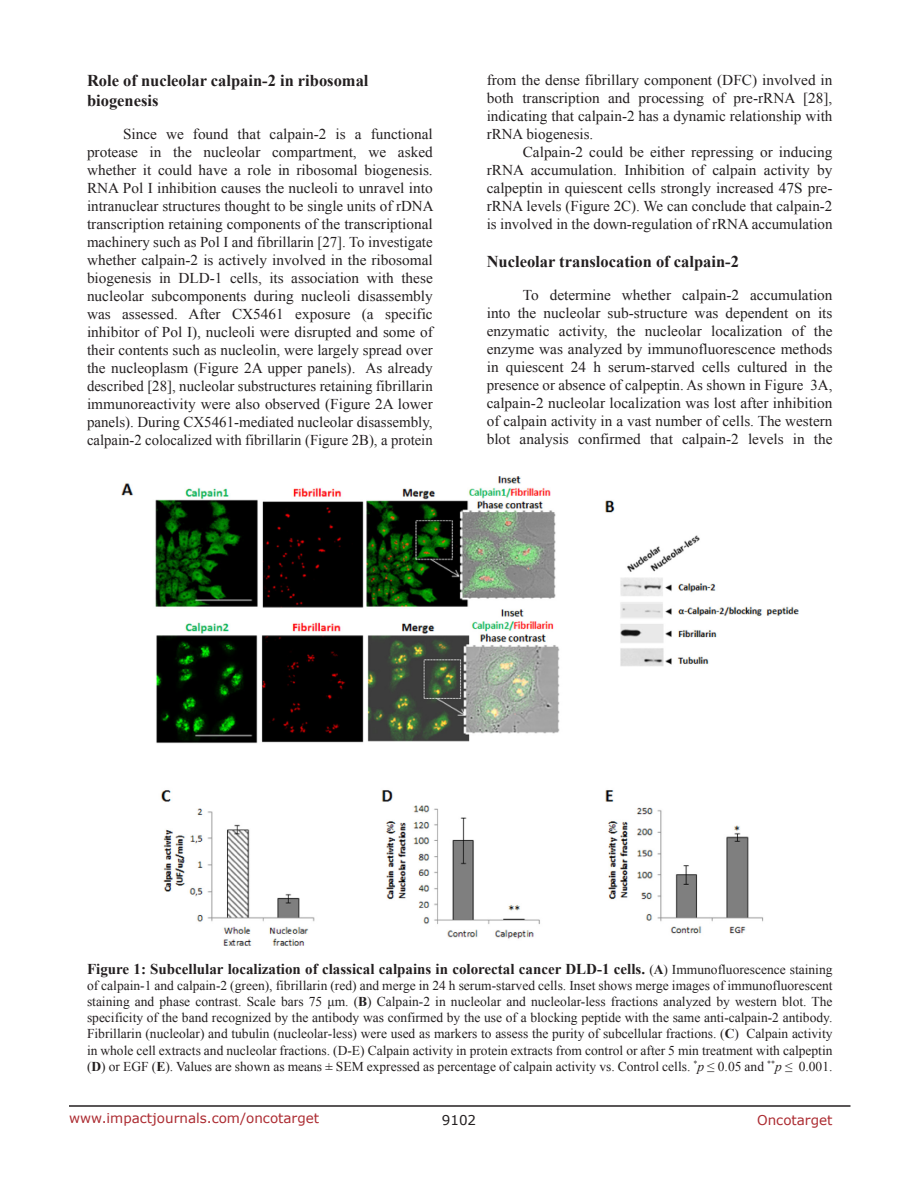
<style>
.page{position:relative;width:918px;height:1188px;background:#fff}
.page>*{position:absolute;margin:0;border:0;box-sizing:border-box;transform-origin:0 0}
.SubHeading_middle{font:700 16.5px/19.8px "Times New Roman";color:#231f20}
.BodyText{font:15px/18px "Times New Roman";color:#231f20;text-align:justify}
.FigureText{font:700 15px "Times New Roman";color:#231f20}
.FigureText-2{font:13.5px/16.2px "Times New Roman";color:#231f20;text-align:justify}
.t1{font:13.5px "Verdana";color:#ac2b31}
.t2{font:13.5px "Verdana";color:#231f20}
.s1{font-weight:400;font-size:13.5px}
.s2{font-size:13.5px}
.s3{font-weight:700}
.s4{font-style:italic}
</style>
<div class="page">
<hr style="left:69px;top:1105px;width:781px;height:2px;background:#231f20">
<img style="left:121px;top:477px;width:677px;height:468px">
<p class="SubHeading_middle" style="left:87px;top:70px;width:283px">Role of nucleolar calpain-2 in ribosomal biogenesis</p>
<p class="BodyText" style="left:87px;top:125px;width:348px;text-indent:36px">Since we found that calpain-2 is a functional protease in the nucleolar compartment, we asked whether it could have a role in ribosomal biogenesis.<br>RNA Pol I inhibition causes the nucleoli to unravel into intranuclear structures thought to be single units of rDNA transcription retaining components of the transcriptional machinery such as Pol I and fibrillarin [27]. To investigate whether calpain-2 is actively involved in the ribosomal biogenesis in DLD-1 cells, its association with these nucleolar subcomponents during nucleoli disassembly was assessed. After CX5461 exposure (a specific inhibitor of Pol I), nucleoli were disrupted and some of their contents such as nucleolin, were largely spread over the nucleoplasm (Figure 2A upper panels). As already described [28], nucleolar substructures retaining fibrillarin immunoreactivity were also observed (Figure 2A lower panels). During CX5461-mediated nucleolar disassembly, calpain-2 colocalized with fibrillarin (Figure 2B), a protein</p>
<p class="BodyText" style="left:487px;top:71px;width:347px">from the dense fibrillary component (DFC) involved in both transcription and processing of pre-rRNA [28], indicating that calpain-2 has a dynamic relationship with rRNA biogenesis.</p>
<p class="BodyText" style="left:487px;top:143px;width:347px;text-indent:36px">Calpain-2 could be either repressing or inducing rRNA accumulation. Inhibition of calpain activity by calpeptin in quiescent cells strongly increased 47S pre&shy;rRNA levels (Figure 2C). We can conclude that calpain-2 is involved in the down-regulation of rRNA accumulation</p>
<p class="SubHeading_middle" style="left:487px;top:251px;width:254px">Nucleolar translocation of calpain-2</p>
<p class="BodyText" style="left:487px;top:286px;width:347px;text-indent:36px">To determine whether calpain-2 accumulation into the nucleolar sub-structure was dependent on its enzymatic activity, the nucleolar localization of the enzyme was analyzed by immunofluorescence methods in quiescent 24 h serum-starved cells cultured in the presence or absence of calpeptin. As shown in Figure 3A, calpain-2 nucleolar localization was lost after inhibition of calpain activity in a vast number of cells. The western blot analysis confirmed that calpain-2 levels in the</p>
<p class="FigureText" style="left:87px;top:958px;width:747px">Figure 1: Subcellular localization of classical calpains in colorectal cancer DLD-1 cells. <span class="s1">(</span><span class="s2">A</span><span class="s1">) Immunofluorescence staining</span></p>
<p class="FigureText-2" style="left:87px;top:977px;width:747px">of calpain-1 and calpain-2 (green), fibrillarin (red) and merge in 24 h serum-starved cells. Inset shows merge images of immunofluorescent staining and phase contrast. Scale bars 75 μm. (<span class="s3">B</span>) Calpain-2 in nucleolar and nucleolar-less fractions analyzed by western blot. The specificity of the band recognized by the antibody was confirmed by the use of a blocking peptide with the same anti-calpain-2 antibody.<br>Fibrillarin (nucleolar) and tubulin (nucleolar-less) were used as markers to assess the purity of subcellular fractions. (<span class="s3">C</span>) Calpain activity in whole cell extracts and nucleolar fractions. (D-E) Calpain activity in protein extracts from control or after 5 min treatment with calpeptin (<span class="s3">D</span>) or EGF (<span class="s3">E</span>). Values are shown as means ± SEM expressed as percentage of calpain activity vs. Control cells. <sup>*</sup><span class="s4">p</span> ≤ 0.05 and <sup>**</sup><span class="s4">p</span> ≤ 0.001.</p>
<p class="t1" style="left:69px;top:1109px;width:252px">www.impactjournals.com/oncotarget</p>
<p class="t2" style="left:442px;top:1111px;width:36px">9102</p>
<p class="t1" style="left:757px;top:1111px;width:77px">Oncotarget</p>
</div>
